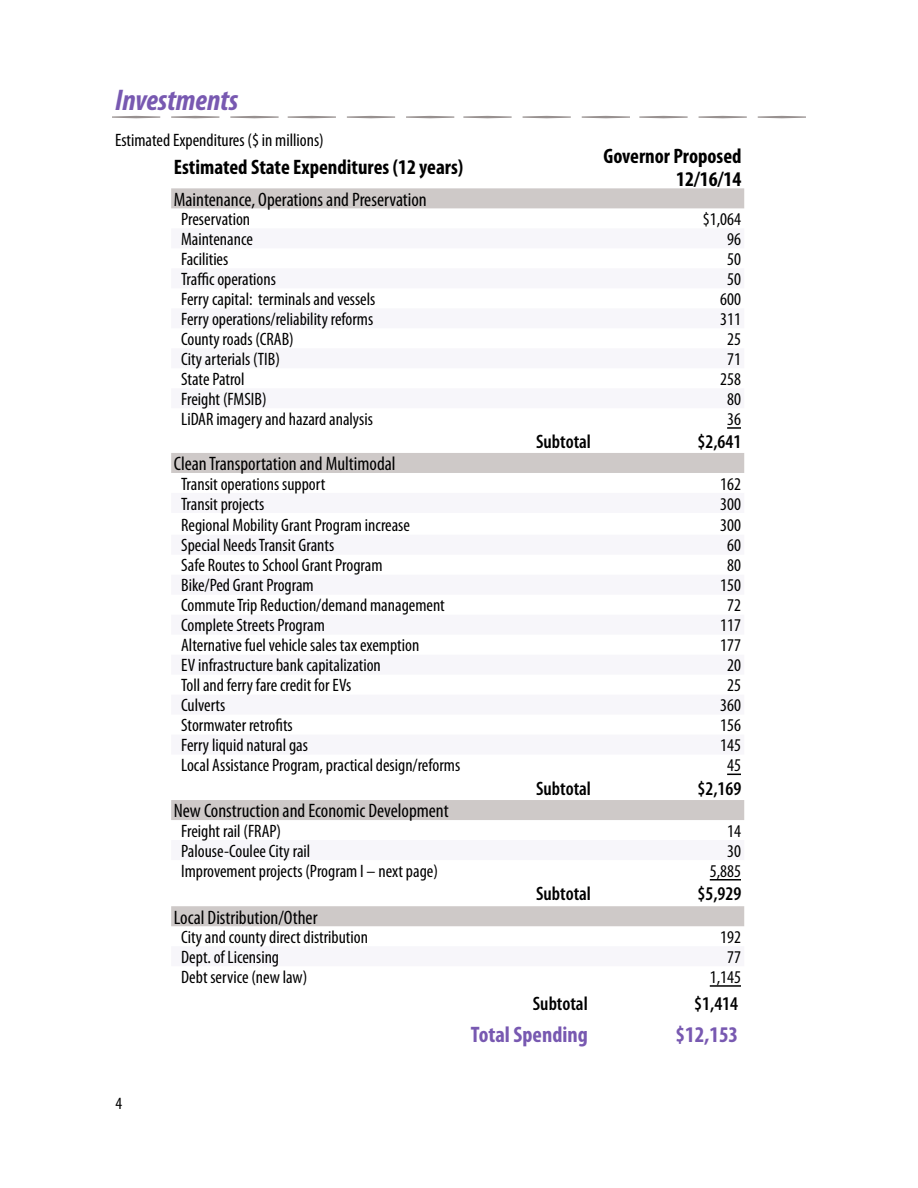
<style>
.page{position:relative;width:918px;height:1188px;background:#fff}
.page>*{position:absolute;margin:0;border:0;box-sizing:border-box;transform-origin:0 0}
.t1{font:italic 700 condensed 30px "Myriad Pro";color:#7859b1}
.t2{font:700 condensed 22.5px "Myriad Pro";color:#7859b1}
.t3{font:700 condensed 21px/22.5px "Myriad Pro";color:#000;text-align:right}
.t4{font:condensed 19.5px "Myriad Pro";color:#000}
.t5{font:600 condensed 19.5px "Myriad Pro";color:#000}
.t6{font:condensed 18px "Myriad Pro";color:#000}
.t7{font:condensed 17.25px "Myriad Pro";color:#000}
</style>
<div class="page">
<svg style="left:171px;top:188px;width:573px;height:21px;fill:#cec9c8"></svg>
<svg style="left:171px;top:453px;width:573px;height:474px"></svg>
<svg style="left:727px;top:427px;width:14px;height:2px"></svg>
<svg style="left:727px;top:774px;width:14px;height:1px"></svg>
<hr style="left:710px;top:879px;width:31px;height:2px;background:#000">
<hr style="left:710px;top:985px;width:31px;height:2px;background:#000">
<svg style="left:582px;top:116px;width:48px;height:2px"></svg>
<svg style="left:523px;top:116px;width:48px;height:2px"></svg>
<svg style="left:463px;top:116px;width:49px;height:2px"></svg>
<svg style="left:758px;top:116px;width:48px;height:2px"></svg>
<svg style="left:699px;top:116px;width:48px;height:2px"></svg>
<svg style="left:639px;top:116px;width:49px;height:2px"></svg>
<svg style="left:406px;top:116px;width:48px;height:2px"></svg>
<svg style="left:347px;top:116px;width:48px;height:2px"></svg>
<svg style="left:288px;top:116px;width:48px;height:2px"></svg>
<svg style="left:230px;top:116px;width:49px;height:2px"></svg>
<svg style="left:171px;top:116px;width:48px;height:2px"></svg>
<svg style="left:112px;top:116px;width:48px;height:2px"></svg>
<h1 class="t1" style="left:115px;top:81px;width:125px">Investments</h1>
<p class="t6" style="left:115px;top:130px;width:210px">Estimated Expenditures ($ in millions)</p>
<p class="t3" style="left:174px;top:156px;width:291px">Estimated State Expenditures (12 years)</p>
<p class="t3" style="left:603px;top:144px;width:140px">Governor Proposed<br>12/16/14</p>
<p class="t4" style="left:174px;top:187px;width:255px">Maintenance, Operations and Preservation</p>
<p class="t6" style="left:181px;top:208px;width:71px">Preservation</p>
<p class="t6" style="left:703px;top:208px;width:40px">$1,064</p>
<p class="t6" style="left:181px;top:228px;width:73px">Maintenance</p>
<p class="t6" style="left:727px;top:228px;width:15px">96</p>
<p class="t6" style="left:181px;top:248px;width:49px">Facilities</p>
<p class="t6" style="left:727px;top:248px;width:15px">50</p>
<p class="t6" style="left:181px;top:268px;width:96px">Traffic operations</p>
<p class="t6" style="left:727px;top:268px;width:15px">50</p>
<p class="t6" style="left:181px;top:288px;width:196px">Ferry capital: terminals and vessels</p>
<p class="t6" style="left:720px;top:288px;width:22px">600</p>
<p class="t6" style="left:181px;top:308px;width:194px">Ferry operations/reliability reforms</p>
<p class="t6" style="left:720px;top:308px;width:22px">311</p>
<p class="t6" style="left:181px;top:328px;width:114px">County roads (CRAB)</p>
<p class="t6" style="left:727px;top:328px;width:15px">25</p>
<p class="t6" style="left:181px;top:348px;width:100px">City arterials (TIB)</p>
<p class="t6" style="left:727px;top:348px;width:15px">71</p>
<p class="t6" style="left:181px;top:368px;width:65px">State Patrol</p>
<p class="t6" style="left:720px;top:368px;width:22px">258</p>
<p class="t6" style="left:181px;top:388px;width:87px">Freight (FMSIB)</p>
<p class="t6" style="left:727px;top:388px;width:15px">80</p>
<p class="t6" style="left:181px;top:408px;width:193px">LiDAR imagery and hazard analysis</p>
<p class="t6" style="left:727px;top:408px;width:15px">36</p>
<p class="t5" style="left:536px;top:431px;width:57px">Subtotal</p>
<p class="t5" style="left:698px;top:431px;width:45px">$2,641</p>
<p class="t4" style="left:174px;top:452px;width:223px">Clean Transportation and Multimodal</p>
<p class="t6" style="left:181px;top:473px;width:146px">Transit operations support</p>
<p class="t6" style="left:720px;top:473px;width:22px">162</p>
<p class="t6" style="left:181px;top:493px;width:85px">Transit projects</p>
<p class="t6" style="left:720px;top:493px;width:22px">300</p>
<p class="t6" style="left:181px;top:514px;width:230px">Regional Mobility Grant Program increase</p>
<p class="t6" style="left:720px;top:514px;width:22px">300</p>
<p class="t6" style="left:181px;top:535px;width:155px">Special Needs Transit Grants</p>
<p class="t6" style="left:727px;top:535px;width:15px">60</p>
<p class="t6" style="left:181px;top:555px;width:203px">Safe Routes to School Grant Program</p>
<p class="t6" style="left:727px;top:555px;width:15px">80</p>
<p class="t6" style="left:181px;top:575px;width:134px">Bike/Ped Grant Program</p>
<p class="t6" style="left:720px;top:575px;width:22px">150</p>
<p class="t6" style="left:181px;top:595px;width:265px">Commute Trip Reduction/demand management</p>
<p class="t6" style="left:727px;top:595px;width:15px">72</p>
<p class="t6" style="left:181px;top:615px;width:145px">Complete Streets Program</p>
<p class="t6" style="left:720px;top:615px;width:22px">117</p>
<p class="t6" style="left:181px;top:635px;width:240px">Alternative fuel vehicle sales tax exemption</p>
<p class="t6" style="left:720px;top:635px;width:22px">177</p>
<p class="t6" style="left:181px;top:655px;width:201px">EV infrastructure bank capitalization</p>
<p class="t6" style="left:727px;top:655px;width:15px">20</p>
<p class="t6" style="left:181px;top:675px;width:172px">Toll and ferry fare credit for EVs</p>
<p class="t6" style="left:727px;top:675px;width:15px">25</p>
<p class="t6" style="left:181px;top:695px;width:46px">Culverts</p>
<p class="t6" style="left:720px;top:695px;width:22px">360</p>
<p class="t6" style="left:181px;top:715px;width:113px">Stormwater retrofits</p>
<p class="t6" style="left:720px;top:715px;width:22px">156</p>
<p class="t6" style="left:181px;top:735px;width:128px">Ferry liquid natural gas</p>
<p class="t6" style="left:720px;top:735px;width:22px">145</p>
<p class="t6" style="left:181px;top:754px;width:281px">Local Assistance Program, practical design/reforms</p>
<p class="t6" style="left:727px;top:754px;width:15px">45</p>
<p class="t5" style="left:536px;top:777px;width:57px">Subtotal</p>
<p class="t5" style="left:698px;top:777px;width:45px">$2,169</p>
<p class="t4" style="left:174px;top:799px;width:276px">New Construction and Economic Development</p>
<p class="t6" style="left:181px;top:820px;width:102px">Freight rail (FRAP)</p>
<p class="t6" style="left:727px;top:820px;width:15px">14</p>
<p class="t6" style="left:181px;top:840px;width:131px">Palouse-Coulee City rail</p>
<p class="t6" style="left:727px;top:840px;width:15px">30</p>
<p class="t6" style="left:181px;top:860px;width:258px">Improvement projects (Program I – next page)</p>
<p class="t6" style="left:710px;top:860px;width:33px">5,885</p>
<p class="t5" style="left:536px;top:883px;width:57px">Subtotal</p>
<p class="t5" style="left:698px;top:883px;width:45px">$5,929</p>
<p class="t4" style="left:174px;top:905px;width:145px">Local Distribution/Other</p>
<p class="t6" style="left:181px;top:926px;width:188px">City and county direct distribution</p>
<p class="t6" style="left:720px;top:926px;width:22px">192</p>
<p class="t6" style="left:181px;top:946px;width:100px">Dept. of Licensing</p>
<p class="t6" style="left:727px;top:946px;width:15px">77</p>
<p class="t6" style="left:181px;top:966px;width:128px">Debt service (new law)</p>
<p class="t6" style="left:710px;top:966px;width:33px">1,145</p>
<p class="t5" style="left:533px;top:993px;width:57px">Subtotal</p>
<p class="t5" style="left:694px;top:993px;width:45px">$1,414</p>
<p class="t2" style="left:471px;top:1020px;width:118px">Total Spending</p>
<p class="t2" style="left:675px;top:1020px;width:64px">$12,153</p>
<p class="t7" style="left:115px;top:1093px;width:8px">4</p>
</div>
